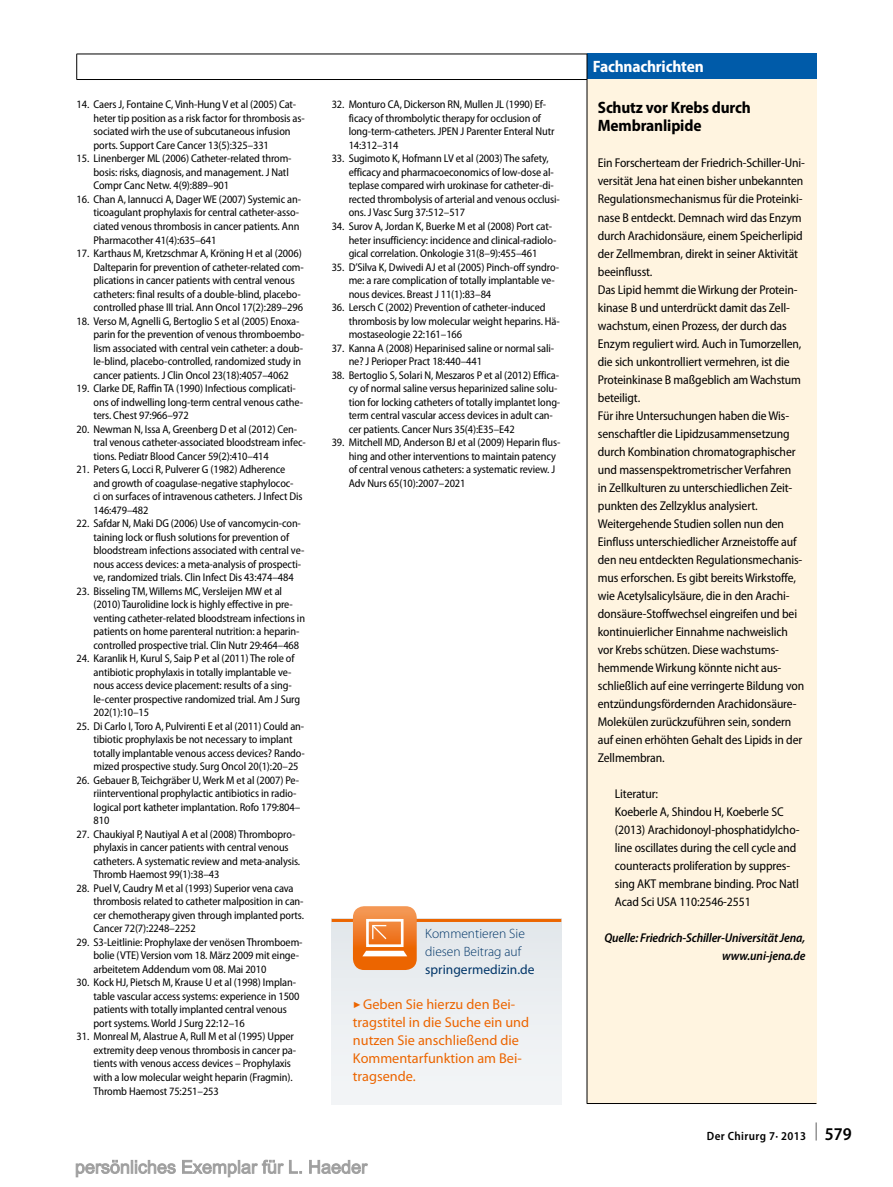
<style>
.page{position:relative;width:893px;height:1187px;background:#fff}
.page>*{position:absolute;margin:0;border:0;box-sizing:border-box;transform-origin:0 0}
.t1{font:700 semi-condensed 16.5px/18px "Myriad Pro";letter-spacing:-.01em;color:#000}
.t2{font:700 semi-condensed 16.5px "Myriad Pro";letter-spacing:-.01em;color:#fff}
.t3{font:14.25px/18px "Myriad Pro";color:#ec6500}
.t4{font:300 13.5px/18px "Myriad Pro";color:#003568}
.t5{font:13.5px "Myriad Pro";color:#003568}
.t6{font:semi-condensed 12.75px/18px "Myriad Pro";letter-spacing:-.01em;color:#000}
.t7{font:italic 600 semi-condensed 12.75px/18px "Myriad Pro";letter-spacing:-.01em;color:#000;text-align:right}
.t8{font:600 semi-condensed 12px "Myriad Pro";letter-spacing:.03em;color:#000}
.t9{font:semi-condensed 11.25px/13.5px "Myriad Pro";letter-spacing:-.01em;color:#000}
.s1{font-family:"S Buttons";font-size:10.5px}
.s2{font-size:18px}
</style>
<div class="page">
<hr style="left:77px;top:79px;width:739px;height:1px;background:#000">
<svg style="left:76px;top:54px;width:1px;height:25px"></svg>
<hr style="left:77px;top:54px;width:739px;height:1px;background:#000">
<div style="left:332px;top:918px;width:229px;height:185px;background:#edf0f2"></div>
<hr style="left:332px;top:918px;width:229px;height:3px;background:#ec6500">
<svg style="left:353px;top:906px;width:64px;height:63px;background:#f1904a"></svg>
<div style="left:587px;top:79px;width:229px;height:1024px;background:#fff4e0"></div>
<div style="left:587px;top:54px;width:229px;height:25px;background:#005ba9"></div>
<hr style="left:587px;top:54px;width:1px;height:1049px;background:#000">
<hr style="left:587px;top:1103px;width:229px;height:1px;background:#000">
<svg style="left:75px;top:1159px;width:293px;height:18px"></svg>
<p class="t9" style="left:94px;top:98px;width:213px;text-indent:-17px">14. Caers J, Fontaine C, Vinh-Hung V et al (2005) Cat&shy;heter tip position as a risk factor for thrombosis as&shy;sociated wirh the use of subcutaneous infusion ports. Support Care Cancer 13(5):325–331</p>
<p class="t9" style="left:94px;top:152px;width:200px;text-indent:-17px">15. Linenberger ML (2006) Catheter-related throm&shy;bosis: risks, diagnosis, and management. J Natl<br>Compr Canc Netw. 4(9):889–901</p>
<p class="t9" style="left:94px;top:193px;width:209px;text-indent:-17px">16. Chan A, Iannucci A, DagerWE (2007) Systemic an&shy;ticoagulant prophylaxis for central catheter-asso&shy;ciated venous thrombosis in cancer patients. Ann Pharmacother 41(4):635–641</p>
<p class="t9" style="left:94px;top:247px;width:212px;text-indent:-17px">17. Karthaus M, Kretzschmar A, Kröning H et al (2006)<br>Dalteparin for prevention of catheter-related com&shy;plications in cancer patients with central venous catheters: final results of a double-blind, placebo&shy;controlled phase III trial. Ann Oncol 17(2):289–296</p>
<p class="t9" style="left:94px;top:314px;width:212px;text-indent:-17px">18. Verso M, Agnelli G, Bertoglio S et al (2005) Enoxa&shy;parin for the prevention of venous thromboembo&shy;lism associated with central vein catheter: a doub&shy;le-blind, placebo-controlled, randomized study in cancer patients. J Clin Oncol 23(18):4057–4062</p>
<p class="t9" style="left:94px;top:382px;width:211px;text-indent:-17px">19. Clarke DE, Raffin TA (1990) Infectious complicati&shy;ons of indwelling long-term central venous cathe&shy;ters. Chest 97:966–972</p>
<p class="t9" style="left:94px;top:422px;width:214px;text-indent:-17px">20. Newman N, Issa A, Greenberg D et al (2012) Cen&shy;tral venous catheter-associated bloodstream infec&shy;tions. Pediatr Blood Cancer 59(2):410–414</p>
<p class="t9" style="left:94px;top:463px;width:211px;text-indent:-17px">21. Peters G, Locci R, Pulverer G (1982) Adherence and growth of coagulase-negative staphylococ&shy;ci on surfaces of intravenous catheters. J Infect Dis 146:479–482</p>
<p class="t9" style="left:94px;top:517px;width:212px;text-indent:-17px">22. Safdar N, Maki DG (2006) Use of vancomycin-con&shy;taining lock or flush solutions for prevention of bloodstream infections associated with central ve&shy;nous access devices: a meta-analysis of prospecti&shy;ve, randomized trials. Clin Infect Dis 43:474–484</p>
<p class="t9" style="left:94px;top:584px;width:213px;text-indent:-17px">23. Bisseling TM,Willems MC, Versleijen MW et al (2010) Taurolidine lock is highly effective in pre&shy;venting catheter-related bloodstream infections in patients on home parenteral nutrition: a heparin&shy;controlled prospective trial. Clin Nutr 29:464–468</p>
<p class="t9" style="left:94px;top:652px;width:208px;text-indent:-17px">24. Karanlik H, Kurul S, Saip P et al (2011) The role of antibiotic prophylaxis in totally implantable ve&shy;nous access device placement: results of a sing&shy;le-center prospective randomized trial. Am J Surg 202(1):10–15</p>
<p class="t9" style="left:94px;top:719px;width:213px;text-indent:-17px">25. Di Carlo I, Toro A, Pulvirenti E et al (2011) Could an&shy;tibiotic prophylaxis be not necessary to implant totally implantable venous access devices? Rando&shy;mized prospective study. Surg Oncol 20(1):20–25</p>
<p class="t9" style="left:94px;top:773px;width:208px;text-indent:-17px">26. Gebauer B, Teichgräber U,Werk M et al (2007) Pe&shy;riinterventional prophylactic antibiotics in radio&shy;logical port katheter implantation. Rofo 179:804– 810</p>
<p class="t9" style="left:94px;top:827px;width:208px;text-indent:-17px">27. Chaukiyal P, Nautiyal A et al (2008) Thrombopro&shy;phylaxis in cancer patients with central venous catheters. A systematic review and meta-analysis.<br>Thromb Haemost 99(1):38–43</p>
<p class="t9" style="left:94px;top:881px;width:212px;text-indent:-17px">28. Puel V, Caudry M et al (1993) Superior vena cava thrombosis related to catheter malposition in can&shy;cer chemotherapy given through implanted ports.<br>Cancer 72(7):2248–2252</p>
<p class="t9" style="left:94px;top:935px;width:211px;text-indent:-17px">29. S3-Leitlinie: Prophylaxe der venösen Thromboem&shy;bolie (VTE) Version vom 18. März 2009 mit einge&shy;arbeitetem Addendum vom 08. Mai 2010</p>
<p class="t9" style="left:94px;top:976px;width:207px;text-indent:-17px">30. Kock HJ, Pietsch M, Krause U et al (1998) Implan&shy;table vascular access systems: experience in 1500 patients with totally implanted central venous port systems.World J Surg 22:12–16</p>
<p class="t9" style="left:94px;top:1030px;width:204px;text-indent:-17px">31. Monreal M, Alastrue A, Rull M et al (1995) Upper extremity deep venous thrombosis in cancer pa&shy;tients with venous access devices – Prophylaxis with a low molecular weight heparin (Fragmin).<br>Thromb Haemost 75:251–253</p>
<p class="t9" style="left:349px;top:98px;width:207px;text-indent:-17px">32. Monturo CA, Dickerson RN, Mullen JL (1990) Ef&shy;ficacy of thrombolytic therapy for occlusion of long-term-catheters. JPEN J Parenter Enteral Nutr 14:312–314</p>
<p class="t9" style="left:349px;top:152px;width:213px;text-indent:-17px">33. Sugimoto K, Hofmann LV et al (2003) The safety, efficacy and pharmacoeconomics of low-dose al&shy;teplase compared wirh urokinase for catheter-di&shy;rected thrombolysis of arterial and venous occlusi&shy;ons. J Vasc Surg 37:512–517</p>
<p class="t9" style="left:349px;top:220px;width:209px;text-indent:-17px">34. Surov A, Jordan K, Buerke M et al (2008) Port cat&shy;heter insufficiency: incidence and clinical-radiolo&shy;gical correlation. Onkologie 31(8–9):455–461</p>
<p class="t9" style="left:349px;top:260px;width:212px;text-indent:-17px">35. D’Silva K, Dwivedi AJ et al (2005) Pinch-off syndro&shy;me: a rare complication of totally implantable ve&shy;nous devices. Breast J 11(1):83–84</p>
<p class="t9" style="left:349px;top:301px;width:213px;text-indent:-17px">36. Lersch C (2002) Prevention of catheter-induced thrombosis by low molecular weight heparins. Hä&shy;mostaseologie 22:161–166</p>
<p class="t9" style="left:349px;top:341px;width:207px;text-indent:-17px">37. Kanna A (2008) Heparinised saline or normal sali&shy;ne? J Perioper Pract 18:440–441</p>
<p class="t9" style="left:349px;top:368px;width:213px;text-indent:-17px">38. Bertoglio S, Solari N, Meszaros P et al (2012) Effica&shy;cy of normal saline versus heparinized saline solu&shy;tion for locking catheters of totally implantet long&shy;term central vascular access devices in adult can&shy;cer patients. Cancer Nurs 35(4):E35–E42</p>
<p class="t9" style="left:349px;top:436px;width:213px;text-indent:-17px">39. Mitchell MD, Anderson BJ et al (2009) Heparin flus&shy;hing and other interventions to maintain patency of central venous catheters: a systematic review. J Adv Nurs 65(10):2007–2021</p>
<p class="t4" style="left:425px;top:925px;width:101px">Kommentieren Sie diesen Beitrag auf</p>
<p class="t5" style="left:425px;top:961px;width:111px">springermedizin.de</p>
<p class="t3" style="left:353px;top:994px;width:178px"><span class="s1">7</span> Geben Sie hierzu den Bei&shy;tragstitel in die Suche ein und nutzen Sie anschließend die<br>Kommentarfunktion am Bei&shy;tragsende.</p>
<h1 class="t2" style="left:593px;top:57px;width:112px">Fachnachrichten</h1>
<h1 class="t1" style="left:598px;top:99px;width:154px">Schutz vor Krebs durch<br>Membranlipide</h1>
<p class="t6" style="left:598px;top:154px;width:209px">Ein Forscherteam der Friedrich-Schiller-Uni&shy;versität Jena hat einen bisher unbekannten Regulationsmechanismus für die Proteinki&shy;nase B entdeckt. Demnach wird das Enzym durch Arachidonsäure, einem Speicherlipid der Zellmembran, direkt in seiner Aktivität beeinflusst.<br>Das Lipid hemmt dieWirkung der Protein&shy;kinase B und unterdrückt damit das Zell&shy;wachstum, einen Prozess, der durch das Enzym reguliert wird. Auch in Tumorzellen, die sich unkontrolliert vermehren, ist die Proteinkinase B maßgeblich amWachstum beteiligt.<br>Für ihre Untersuchungen haben dieWis&shy;senschaftler die Lipidzusammensetzung durch Kombination chromatographischer und massenspektrometrischer Verfahren<br>in Zellkulturen zu unterschiedlichen Zeit&shy;punkten des Zellzyklus analysiert.<br>Weitergehende Studien sollen nun den Einfluss unterschiedlicher Arzneistoffe auf den neu entdeckten Regulationsmechanis&shy;mus erforschen. Es gibt bereitsWirkstoffe, wie Acetylsalicylsäure, die in den Arachi&shy;donsäure-Stoffwechsel eingreifen und bei kontinuierlicher Einnahme nachweislich vor Krebs schützen. Diese wachstums&shy;hemmendeWirkung könnte nicht aus&shy;schließlich auf eine verringerte Bildung von entzündungsfördernden Arachidonsäure-Molekülen zurückzuführen sein, sondern auf einen erhöhten Gehalt des Lipids in der Zellmembran.</p>
<p class="t6" style="left:615px;top:784px;width:186px">Literatur:<br>Koeberle A, Shindou H, Koeberle SC (2013) Arachidonoyl-phosphatidylcho&shy;line oscillates during the cell cycle and counteracts proliferation by suppres&shy;sing AKT membrane binding. Proc Natl Acad Sci USA 110:2546-2551</p>
<p class="t7" style="left:604px;top:928px;width:202px">Quelle: Friedrich-Schiller-Universität Jena, www.uni-jena.de</p>
<p class="t8" style="left:707px;top:1129px;width:146px">Der Chirurg 7· 2013 <sup>|</sup> <span class="s2">579</span></p>
</div>
